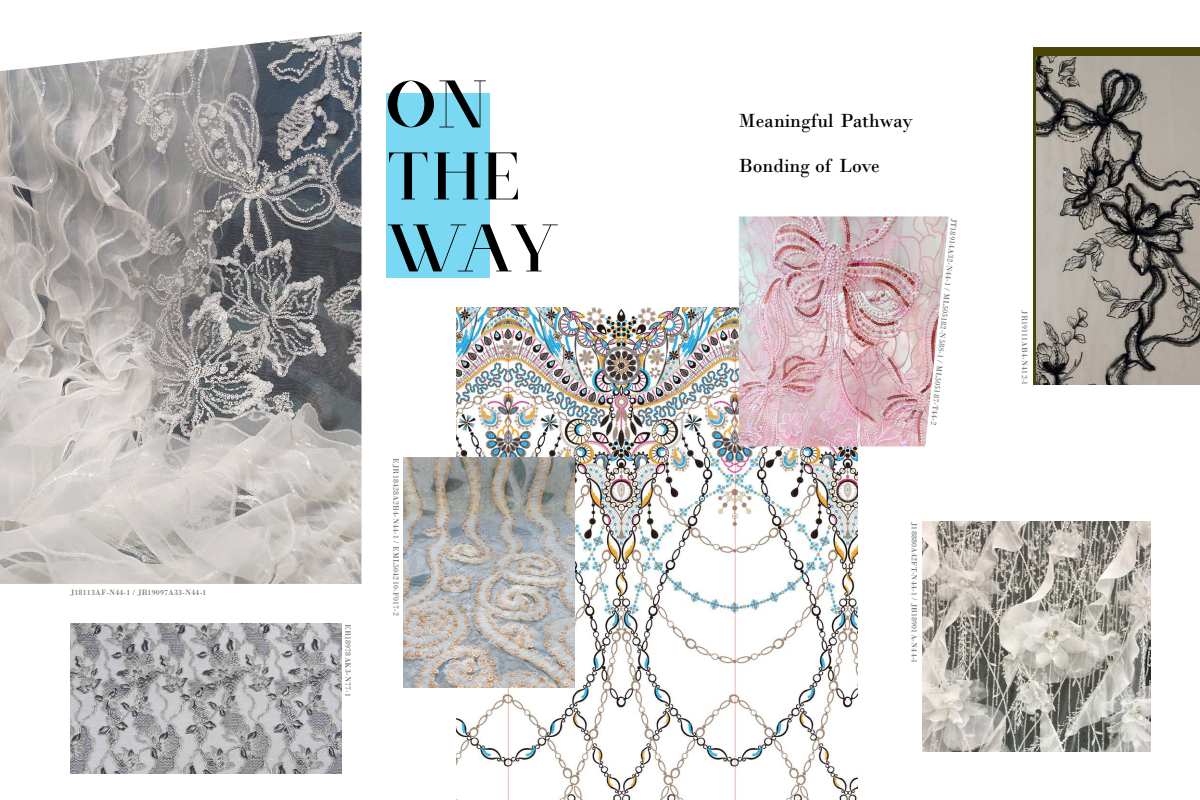
<style>
.page{position:relative;width:1200px;height:800px;background:#fff}
.page>*{position:absolute;margin:0;border:0;box-sizing:border-box;transform-origin:0 0}
.t1{font:60px/72px "Red Velvet";letter-spacing:.01em;color:#000}
.t2{font:20px "Bodoni";color:#000}
.t3{font:8px "Bodoni";letter-spacing:.025em;color:#666}
</style>
<div class="page">
<img style="left:456px;top:308px;width:401px;height:492px">
<div style="left:1033px;top:48px;width:167px;height:337px;background:#4c4505"></div>
<div style="left:386px;top:93px;width:103px;height:185px;background:#7ad8f2"></div>
<img style="left:0;top:32px;width:361px;height:552px">
<img style="left:70px;top:624px;width:272px;height:150px">
<img style="left:739px;top:216px;width:210px;height:230px">
<img style="left:1036px;top:57px;width:164px;height:328px">
<img style="left:922px;top:522px;width:228px;height:230px">
<img style="left:404px;top:458px;width:171px;height:230px">
<p class="t3" style="left:70px;top:587px;width:138px">J18113AF-N44-1 / JB19097A33-N44-1</p>
<h1 class="t1" style="left:386px;top:68px;width:176px">ON<br>THE<br>WAY</h1>
<p class="t3" style="left:353px;top:624px;width:75px;rotate:90deg">ER18978AK3-N77-1</p>
<p class="t3" style="left:401px;top:458px;width:160px;rotate:90deg">EJR18428A2B4-N44-1 / EML504210-F017-2</p>
<h2 class="t2" style="left:739px;top:108px;width:176px">Meaningful Pathway</h2>
<h2 class="t2" style="left:739px;top:153px;width:142px">Bonding of Love</h2>
<p class="t3" style="left:960px;top:218px;width:210px;rotate:96deg">JT18914A32-N44-1 / ML505182-N58S-1 / ML505187-T44-2</p>
<p class="t3" style="left:919px;top:522px;width:143px;rotate:90deg">J18880A42FT-N44-1 / JB18901A-N44-1</p>
<p class="t3" style="left:1029px;top:310px;width:77px;rotate:90deg">JR19111AB4-N412-1</p>
</div>
